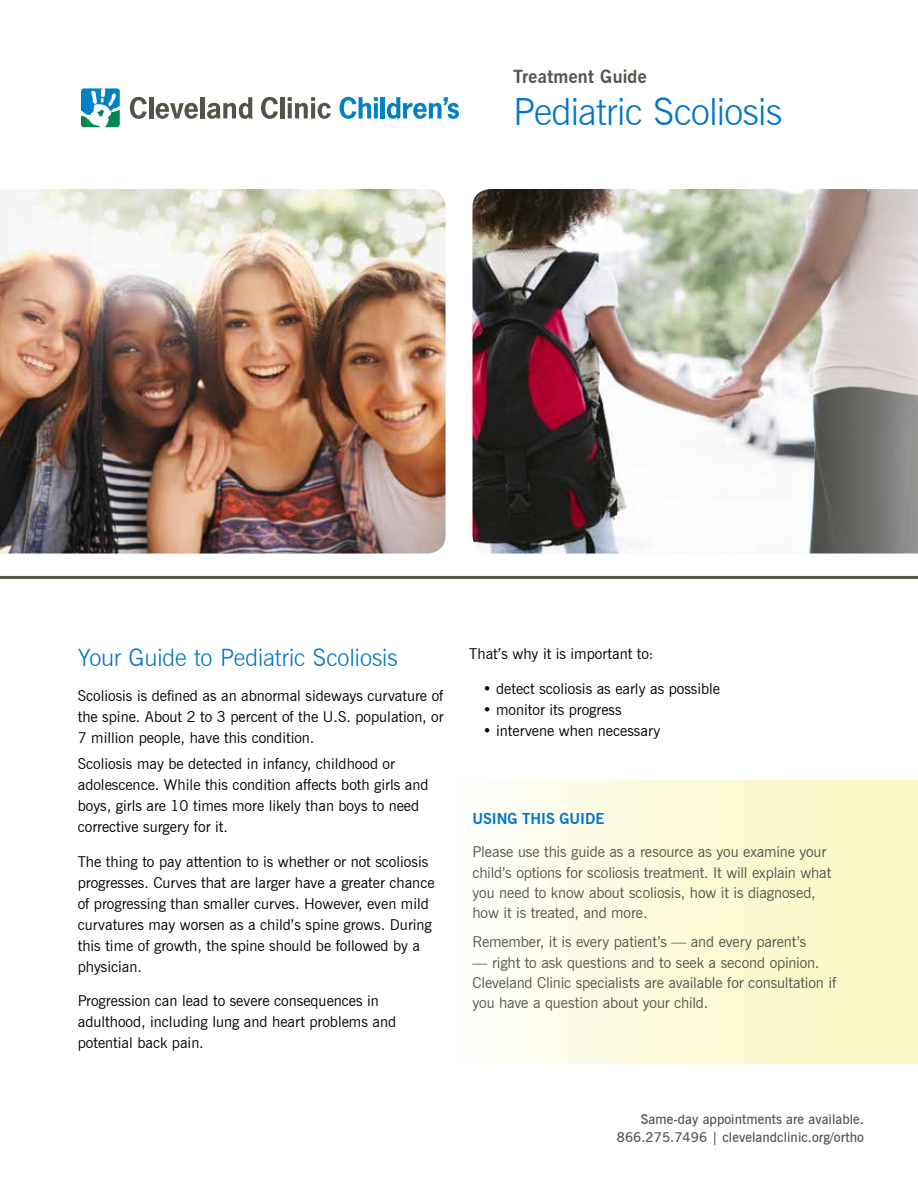
<style>
.page{position:relative;width:918px;height:1188px;background:#fff}
.page>*{position:absolute;margin:0;border:0;box-sizing:border-box;transform-origin:0 0}
.t1{font:300 37.5px "News Gothic BT";letter-spacing:-.02em;color:#0075c9}
.t2{font:300 24px "News Gothic BT";letter-spacing:-.01em;color:#0075c9}
.t3{font:700 18px "News Gothic BT";letter-spacing:.015em;color:#54534a}
.t4{font:15px/21px "News Gothic BT";color:#000}
.t5{font:15px/20.2px "News Gothic BT";letter-spacing:-.01em;color:#54534a}
.t6{font:700 15px "News Gothic BT";color:#0075c9}
.t7{font:600 13.5px/18px "News Gothic BT";letter-spacing:.005em;color:#54534a;text-align:right}
</style>
<div class="page">
<hr style="left:0;top:576px;width:918px;height:3px;background:#54534a">
<img style="left:0;top:189px;width:446px;height:365px">
<img style="left:472px;top:189px;width:446px;height:364px">
<div style="left:459px;top:780px;width:459px;height:283px;background:linear-gradient(to right,#fefef9,#fbf7be)"></div>
<svg style="left:81px;top:88px;width:39px;height:39px"></svg>
<svg style="left:130px;top:97px;width:17px;height:22px"></svg>
<hr style="left:149px;top:97px;width:4px;height:21px;background:#54534a">
<svg style="left:156px;top:103px;width:42px;height:16px"></svg>
<hr style="left:201px;top:97px;width:4px;height:21px;background:#54534a">
<svg style="left:261px;top:97px;width:17px;height:22px"></svg>
<hr style="left:280px;top:97px;width:4px;height:21px;background:#54534a">
<svg style="left:288px;top:97px;width:43px;height:22px"></svg>
<svg style="left:207px;top:97px;width:46px;height:22px"></svg>
<svg style="left:339px;top:97px;width:39px;height:22px"></svg>
<hr style="left:381px;top:97px;width:4px;height:21px;background:#0081c6">
<svg style="left:387px;top:97px;width:72px;height:22px"></svg>
<p class="t3" style="left:513px;top:65px;width:135px">Treatment Guide</p>
<h1 class="t1" style="left:513px;top:89px;width:271px">Pediatric Scoliosis</h1>
<h2 class="t2" style="left:78px;top:643px;width:322px">Your Guide to Pediatric Scoliosis</h2>
<p class="t4" style="left:78px;top:685px;width:367px;text-align:justify">Scoliosis is defined as an abnormal sideways curvature of the spine. About 2 to 3 percent of the U.S. population, or 7 million people, have this condition.</p>
<p class="t4" style="left:78px;top:753px;width:352px">Scoliosis may be detected in infancy, childhood or adolescence. While this condition affects both girls and boys, girls are 10 times more likely than boys to need corrective surgery for it.</p>
<p class="t4" style="left:78px;top:851px;width:358px">The thing to pay attention to is whether or not scoliosis progresses. Curves that are larger have a greater chance of progressing than smaller curves. However, even mild curvatures may worsen as a child’s spine grows. During this time of growth, the spine should be followed by a physician.</p>
<p class="t4" style="left:78px;top:990px;width:320px">Progression can lead to severe consequences in adulthood, including lung and heart problems and potential back pain.</p>
<p class="t4" style="left:469px;top:643px;width:186px">That’s why it is important to:</p>
<p class="t4" style="left:483px;top:678px;width:239px">• detect scoliosis as early as possible</p>
<p class="t4" style="left:483px;top:699px;width:140px">• monitor its progress</p>
<p class="t4" style="left:483px;top:720px;width:179px">• intervene when necessary</p>
<p class="t6" style="left:472px;top:809px;width:133px">USING THIS GUIDE</p>
<p class="t5" style="left:472px;top:842px;width:360px">Please use this guide as a resource as you examine your child’s options for scoliosis treatment. It will explain what you need to know about scoliosis, how it is diagnosed, how it is treated, and more.</p>
<p class="t5" style="left:472px;top:932px;width:335px">Remember, it is every patient’s — and every parent’s</p>
<p class="t5" style="left:472px;top:952px;width:365px">— right to ask questions and to seek a second opinion.<br>Cleveland Clinic specialists are available for consultation if you have a question about your child.</p>
<p class="t7" style="left:617px;top:1110px;width:249px">Same-day appointments are available.<br>866.275.7496 | clevelandclinic.org/ortho</p>
</div>
